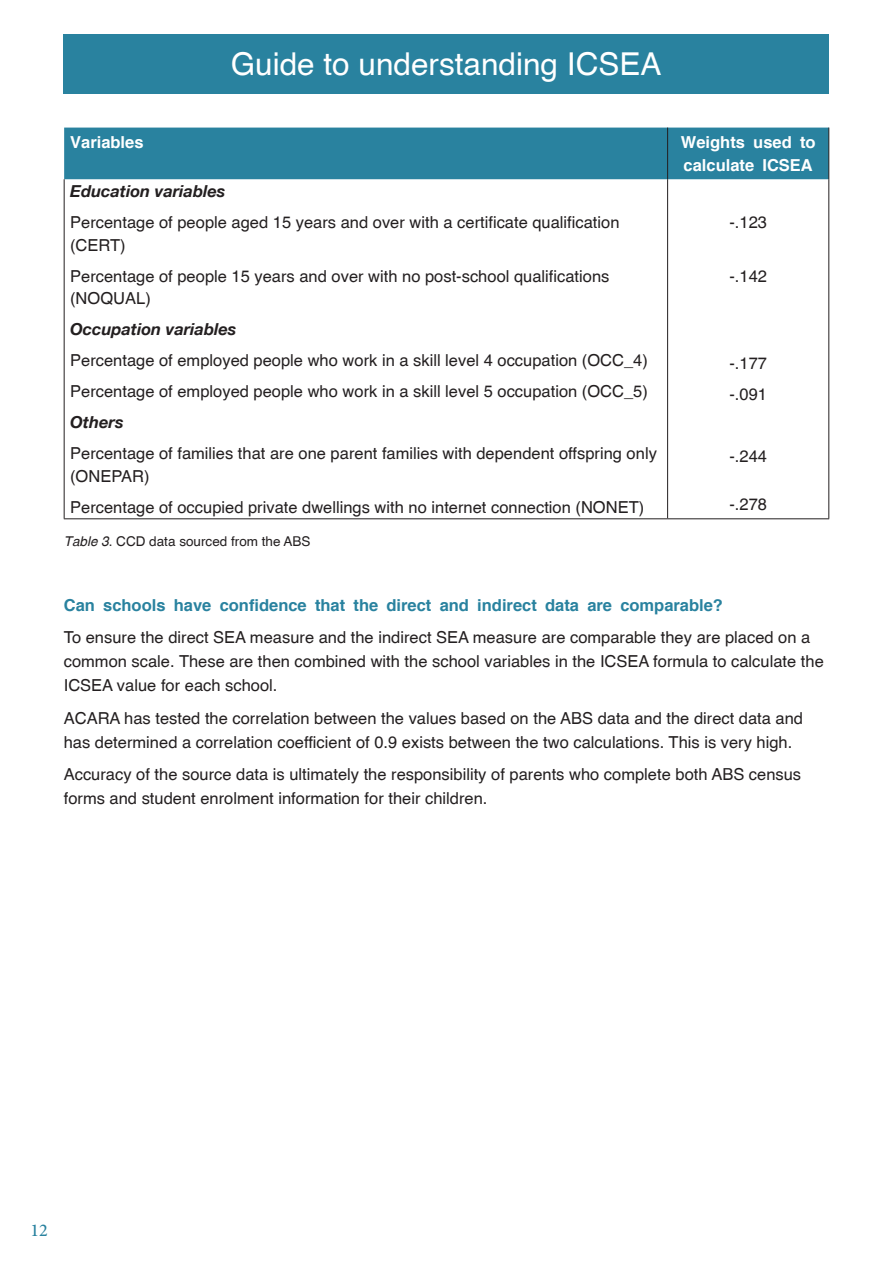
<style>
.page{position:relative;width:893px;height:1263px;background:#fff}
.page>*{position:absolute;margin:0;border:0;box-sizing:border-box;transform-origin:0 0}
.t1{font:31.5px "Helvetica";color:#fff}
.t2{font:500 18px "Minion Pro";color:#29829f}
.t3{font:16.5px/24px "Helvetica";color:#231f20}
.t4{font:700 16.5px "AG Helvetica";color:#29829f}
.t5{font:italic 700 16.5px "Helvetica Neue LT";color:#231f20}
.t6{font:700 16.5px/22.5px "AG Helvetica";color:#fff}
.t7{font:13.5px "Helvetica";color:#231f20}
.s1{font-family:"Helvetica cyr";font-style:italic}
</style>
<div class="page">
<div style="left:64px;top:34px;width:765px;height:60px;background:#29829f"></div>
<div style="left:64px;top:128px;width:764px;height:51px;background:#29829f"></div>
<hr style="left:667px;top:128px;width:1px;height:51px;background:#231f20">
<hr style="left:828px;top:128px;width:1px;height:51px;background:#231f20">
<hr style="left:64px;top:179px;width:1px;height:339px;background:#231f20">
<hr style="left:667px;top:179px;width:1px;height:339px;background:#231f20">
<hr style="left:828px;top:179px;width:1px;height:339px;background:#231f20">
<hr style="left:64px;top:518px;width:604px;height:1px;background:#231f20">
<hr style="left:668px;top:518px;width:161px;height:1px;background:#231f20">
<h1 class="t1" style="left:231px;top:44px;width:432px">Guide to understanding ICSEA</h1>
<p class="t6" style="left:70px;top:131px;width:75px">Variables</p>
<p class="t6" style="left:681px;top:131px;width:136px">Weights used to calculate ICSEA</p>
<p class="t5" style="left:70px;top:181px;width:157px">Education variables</p>
<p class="t3" style="left:70px;top:211px;width:551px;line-height:22.5px">Percentage of people aged 15 years and over with a certificate qualification (CERT)</p>
<p class="t3" style="left:70px;top:264px;width:541px;line-height:22.5px">Percentage of people 15 years and over with no post-school qualifications (NOQUAL)</p>
<p class="t5" style="left:70px;top:319px;width:168px">Occupation variables</p>
<p class="t3" style="left:70px;top:348px;width:579px">Percentage of employed people who work in a skill level 4 occupation (OCC_4)</p>
<p class="t3" style="left:70px;top:379px;width:579px">Percentage of employed people who work in a skill level 5 occupation (OCC_5)</p>
<p class="t5" style="left:70px;top:412px;width:55px">Others</p>
<p class="t3" style="left:70px;top:442px;width:588px;line-height:22.5px">Percentage of families that are one parent families with dependent offspring only (ONEPAR)</p>
<p class="t3" style="left:70px;top:495px;width:576px">Percentage of occupied private dwellings with no internet connection (NONET)</p>
<p class="t3" style="left:729px;top:210px;width:39px">-.123</p>
<p class="t3" style="left:729px;top:264px;width:39px">-.142</p>
<p class="t3" style="left:729px;top:351px;width:39px">-.177</p>
<p class="t3" style="left:729px;top:382px;width:39px">-.091</p>
<p class="t3" style="left:729px;top:444px;width:39px">-.244</p>
<p class="t3" style="left:729px;top:492px;width:39px">-.278</p>
<p class="t7" style="left:64px;top:532px;width:248px"><span class="s1">Table 3</span>. CCD data sourced from the ABS</p>
<p class="t4" style="left:64px;top:596px;width:661px">Can schools have confidence that the direct and indirect data are comparable?</p>
<p class="t3" style="left:64px;top:625px;width:761px">To ensure the direct SEA measure and the indirect SEA measure are comparable they are placed on a common scale. These are then combined with the school variables in the ICSEA formula to calculate the<br>ICSEA value for each school.</p>
<p class="t3" style="left:64px;top:705px;width:741px">ACARA has tested the correlation between the values based on the ABS data and the direct data and has determined a correlation coefficient of 0.9 exists between the two calculations. This is very high.</p>
<p class="t3" style="left:64px;top:762px;width:739px">Accuracy of the source data is ultimately the responsibility of parents who complete both ABS census forms and student enrolment information for their children.</p>
<p class="t2" style="left:30px;top:1218px;width:19px">12</p>
</div>
